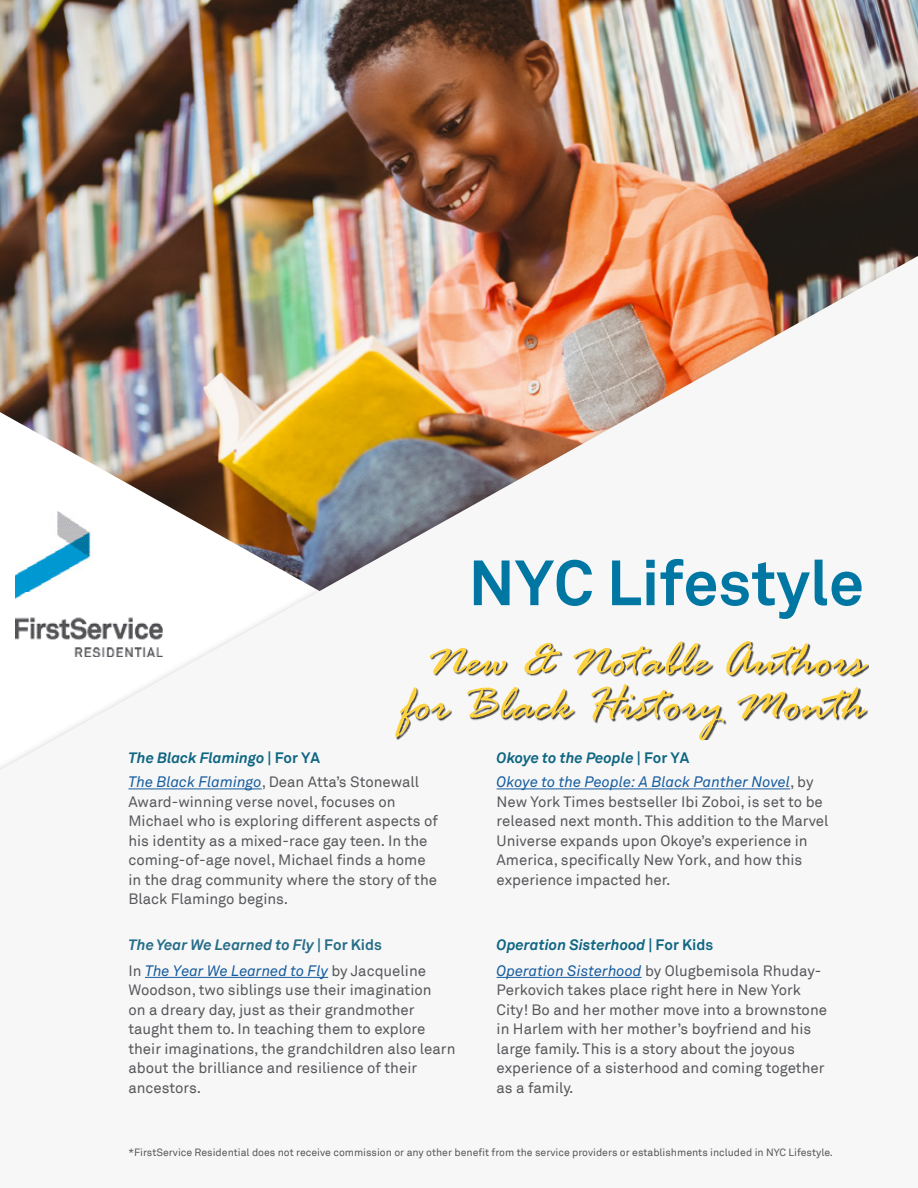
<style>
.page{position:relative;width:918px;height:1188px;background:#fff}
.page>*{position:absolute;margin:0;border:0;box-sizing:border-box;transform-origin:0 0}
.t1{font:700 63px "Akkurat";color:#0076a3}
.t2{font:italic 51px "Rage";color:#fcd240}
.t3{font:15px/19.5px "Akkurat";color:#57585a}
.t4{font:italic 700 15px "Akkurat";color:#0f6681}
.t5{font:italic 700 15px "Akkurat";color:#266d87}
.t6{font:10.5px "Akkurat";color:#57585a}
.s1{font-style:normal}
.s2{font-style:italic;color:#175d9e}
</style>
<div class="page">
<img style="left:0;top:0;width:918px;height:242px">
<img style="left:0;top:256px;width:918px;height:722px">
<img style="left:15px;top:512px;width:148px;height:144px">
<hr style="left:128px;top:789px;width:134px;height:1px;background:#175d9e">
<hr style="left:497px;top:789px;width:293px;height:1px;background:#175d9e">
<hr style="left:145px;top:977px;width:183px;height:1px;background:#175d9e">
<hr style="left:497px;top:977px;width:145px;height:1px;background:#175d9e">
<div style="left:397px;top:642px;width:472px;height:98px;background:#231f20;opacity:.82"></div>
<p class="t1" style="left:469px;top:543px;width:397px">NYC Lifestyle</p>
<p class="t2" style="left:427px;top:633px;width:439px">New &amp; Notable Authors</p>
<p class="t2" style="left:402px;top:677px;width:464px">for Black History Month</p>
<p class="t4" style="left:128px;top:749px;width:193px">The Black Flamingo <span class="s1">| For YA</span></p>
<p class="t4" style="left:497px;top:749px;width:194px">Okoye to the People <span class="s1">| For YA</span></p>
<p class="t3" style="left:128px;top:773px;width:311px"><span class="s2">The Black Flamingo</span>, Dean Atta’s Stonewall Award-winning verse novel, focuses on Michael who is exploring different aspects of his identity as a mixed-race gay teen. In the coming-of-age novel, Michael finds a home in the drag community where the story of the Black Flamingo begins.</p>
<p class="t3" style="left:497px;top:773px;width:333px"><span class="s2">Okoye to the People: A Black Panther Novel</span>, by New York Times bestseller Ibi Zoboi, is set to be released next month. This addition to the Marvel Universe expands upon Okoye’s experience in America, specifically New York, and how this experience impacted her.</p>
<p class="t5" style="left:128px;top:935px;width:255px">The Year We Learned to Fly <span class="s1">| For Kids</span></p>
<p class="t4" style="left:497px;top:935px;width:218px">Operation Sisterhood <span class="s1">| For Kids</span></p>
<p class="t3" style="left:128px;top:961px;width:329px">In <span class="s2">The Year We Learned to Fly</span> by Jacqueline Woodson, two siblings use their imagination<br>on a dreary day, just as their grandmother taught them to. In teaching them to explore their imaginations, the grandchildren also learn about the brilliance and resilience of their ancestors.</p>
<p class="t3" style="left:497px;top:961px;width:332px"><span class="s2">Operation Sisterhood</span> by Olugbemisola Rhuday-Perkovich takes place right here in New York City! Bo and her mother move into a brownstone in Harlem with her mother’s boyfriend and his large family. This is a story about the joyous experience of a sisterhood and coming together as a family.</p>
<p class="t6" style="left:128px;top:1146px;width:706px">*FirstService Residential does not receive commission or any other benefit from the service providers or establishments included in NYC Lifestyle.</p>
</div>
